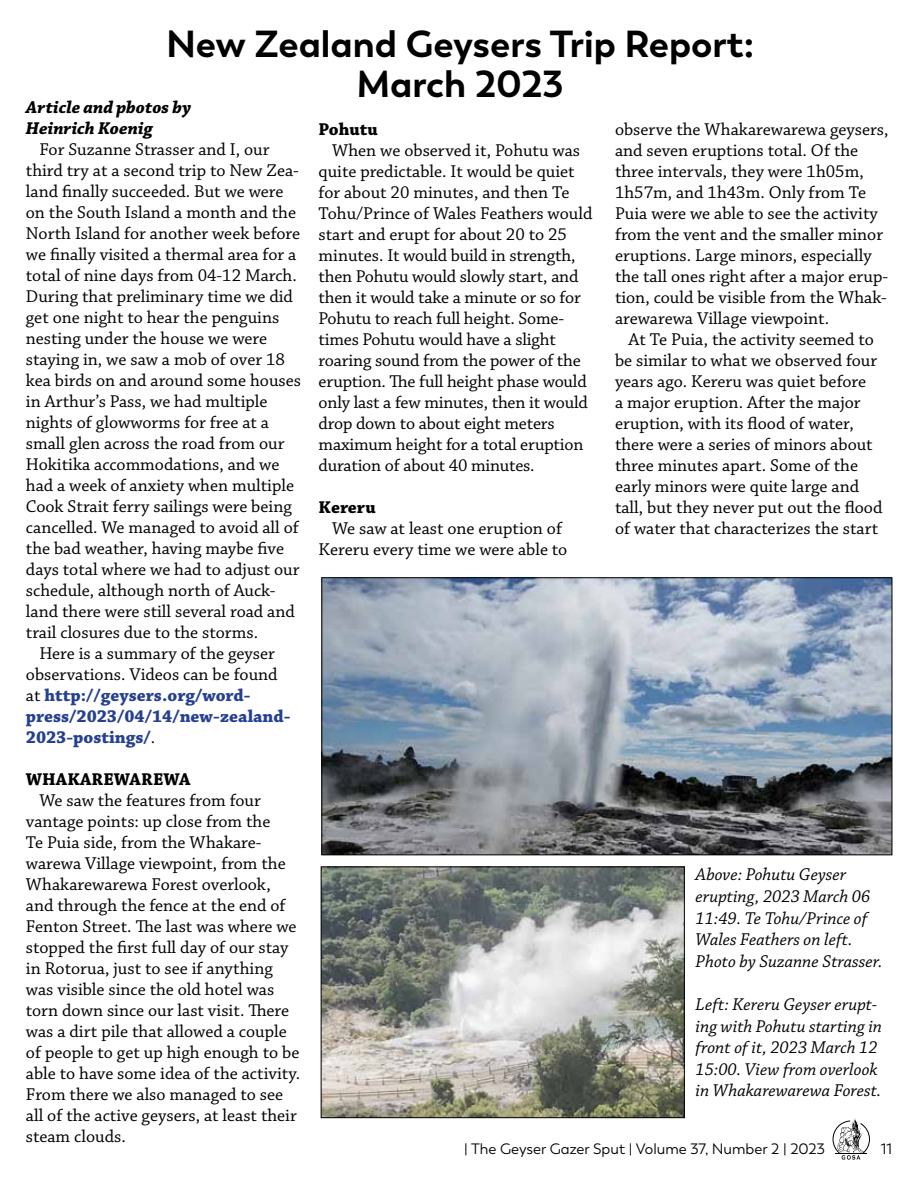
<style>
.page{position:relative;width:918px;height:1188px;background:#fff}
.page>*{position:absolute;margin:0;border:0;box-sizing:border-box;transform-origin:0 0}
.t1{font:700 37.5px/40.5px "Trenda";color:#000;text-align:center}
.t2{font:18px/21px "Chaparral Pro";color:#000}
.t3{font:italic 18px/21.6px "Chaparral Pro";color:#000}
.t4{font:700 18px/21px "Chaparral Pro";color:#25408f}
.t5{font:italic 700 18px/21px "Chaparral Pro";color:#000}
.t6{font:700 18px "Chaparral Pro";color:#000}
.t7{font:15px "Trenda";color:#000}
.s1{font-weight:400;color:#000}
</style>
<div class="page">
<svg style="left:833px;top:1118px;width:37px;height:42px"></svg>
<img style="left:323px;top:579px;width:567px;height:274px">
<div style="left:321px;top:577px;width:571px;height:278px;border:1px solid #000"></div>
<img style="left:323px;top:869px;width:360px;height:247px">
<div style="left:321px;top:867px;width:364px;height:251px;border:1px solid #000"></div>
<h1 class="t1" style="left:166px;top:24px;width:590px">New Zealand Geysers Trip Report:<br>March 2023</h1>
<p class="t5" style="left:26px;top:98px;width:167px">Article and pbotos by<br>Heinrich Koenig</p>
<p class="t2" style="left:26px;top:140px;width:277px;text-indent:14px">For Suzanne Strasser and I, our third try at a second trip to New Zea&shy;land finally succeeded. But we were on the South Island a month and the North Island for another week before we finally visited a thermal area for a total of nine days from 04-12 March.<br>During that preliminary time we did get one night to hear the penguins nesting under the house we were staying in, we saw a mob of over 18 kea birds on and around some houses in Arthur’s Pass, we had multiple nights of glowworms for free at a small glen across the road from our Hokitika accommodations, and we had a week of anxiety when multiple Cook Strait ferry sailings were being cancelled. We managed to avoid all of the bad weather, having maybe five days total where we had to adjust our schedule, although north of Auck&shy;land there were still several road and trail closures due to the storms.</p>
<p class="t4" style="left:26px;top:644px;width:266px;text-indent:14px"><span class="s1">Here is a summary of the geyser observations. Videos can be found at</span> http://geysers.org/word&shy;press/2023/04/14/new-zealand-<br>2023-postings/<span class="s1">.</span></p>
<p class="t6" style="left:26px;top:769px;width:166px">WHAKAREWAREWA</p>
<p class="t2" style="left:26px;top:791px;width:276px;text-indent:14px">We saw the features from four vantage points: up close from the<br>Te Puia side, from the Whakare&shy;warewa Village viewpoint, from the Whakarewarewa Forest overlook, and through the fence at the end of Fenton Street. The last was where we stopped the first full day of our stay in Rotorua, just to see if anything was visible since the old hotel was torn down since our last visit. There was a dirt pile that allowed a couple of people to get up high enough to be able to have some idea of the activity.<br>From there we also managed to see all of the active geysers, at least their steam clouds.</p>
<p class="t6" style="left:319px;top:119px;width:61px">Pohutu</p>
<p class="t2" style="left:319px;top:141px;width:275px;text-indent:14px">When we observed it, Pohutu was quite predictable. It would be quiet for about 20 minutes, and then Te Tohu/Prince of Wales Feathers would start and erupt for about 20 to 25 minutes. It would build in strength, then Pohutu would slowly start, and then it would take a minute or so for Pohutu to reach full height. Some&shy;times Pohutu would have a slight roaring sound from the power of the eruption. The full height phase would only last a few minutes, then it would drop down to about eight meters maximum height for a total eruption duration of about 40 minutes.</p>
<p class="t6" style="left:319px;top:497px;width:59px">Kereru</p>
<p class="t2" style="left:319px;top:519px;width:250px;text-align:center">We saw at least one eruption of<br>Kereru every time we were able to</p>
<p class="t2" style="left:615px;top:120px;width:275px">observe the Whakarewarewa geysers, and seven eruptions total. Of the three intervals, they were 1h05m, 1h57m, and 1h43m. Only from Te Puia were we able to see the activity from the vent and the smaller minor eruptions. Large minors, especially the tall ones right after a major erup&shy;tion, could be visible from the Whak&shy;arewarewa Village viewpoint.</p>
<p class="t2" style="left:615px;top:330px;width:269px;text-indent:14px">At Te Puia, the activity seemed to be similar to what we observed four years ago. Kereru was quiet before<br>a major eruption. After the major eruption, with its flood of water, there were a series of minors about three minutes apart. Some of the early minors were quite large and tall, but they never put out the flood of water that characterizes the start</p>
<p class="t3" style="left:696px;top:865px;width:188px">Above: Pohutu Geyser erupting, 2023 March 06<br>11:49. Te Tohu/Prince of<br>Wales Feathers on left.<br>Photo by Suzanne Strasser.</p>
<p class="t3" style="left:696px;top:994px;width:188px">Left: Kereru Geyser erupt&shy;ing with Pohutu starting in front of it, 2023 March 12<br>15:00. View from overlook in Whakarewarewa Forest.</p>
<p class="t7" style="left:464px;top:1140px;width:362px">| The Geyser Gazer Sput | Volume 37, Number 2 | 2023</p>
<p class="t7" style="left:881px;top:1140px;width:13px">11</p>
</div>
